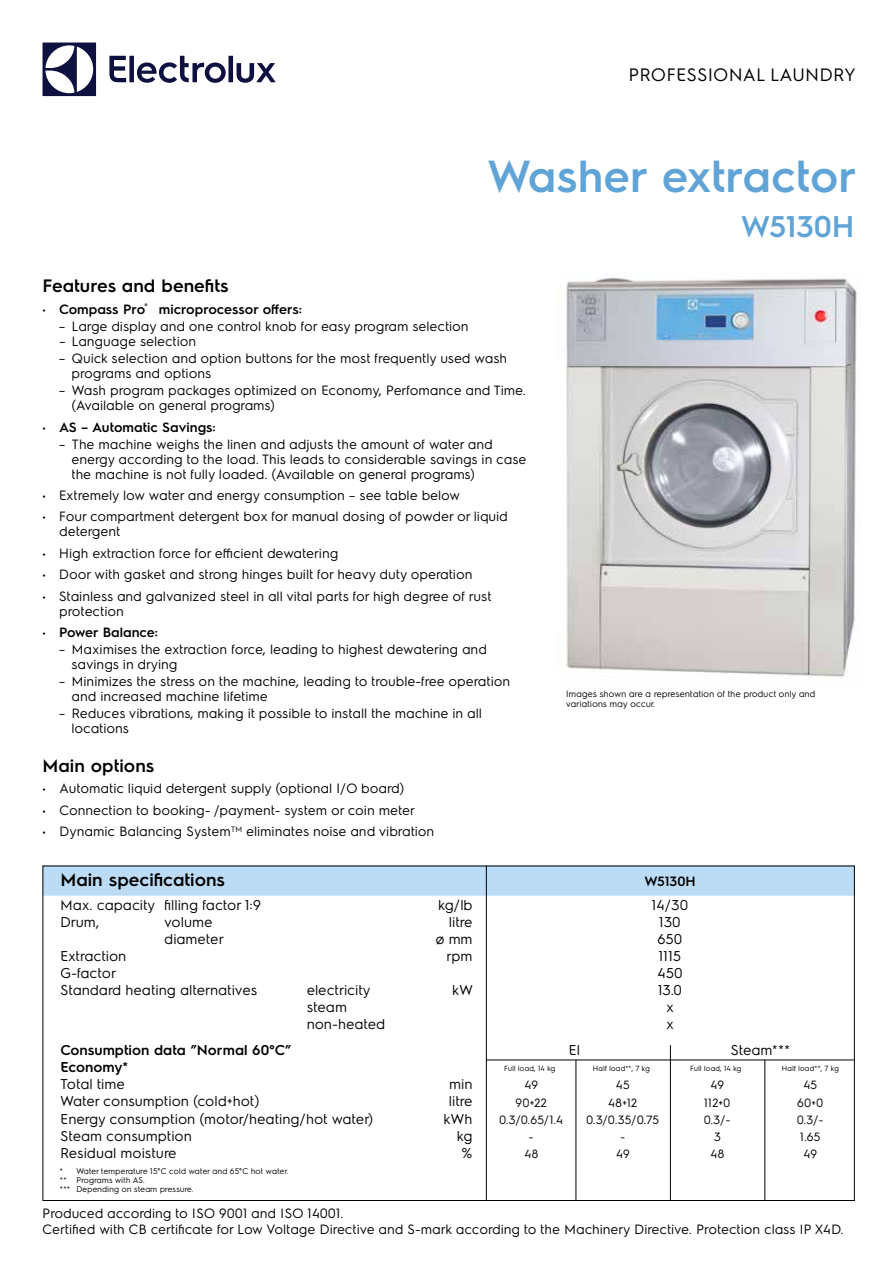
<style>
.page{position:relative;width:893px;height:1263px;background:#fff}
.page>*{position:absolute;margin:0;border:0;box-sizing:border-box;transform-origin:0 0}
.t1{font:600 45px "Electrolux Sans";color:#60a4d7}
.t2{font:600 30px "Electrolux Sans";color:#60a4d7}
.t3{font:600 18px "Electrolux Sans";color:#000}
.t4{font:18px "Electrolux Sans";color:#000}
.t5{font:14.25px/17.1px "Electrolux Sans";color:#000}
.t6{font:600 14.25px/17.1px "Electrolux Sans";color:#000}
.t7{font:13.5px/15px "Electrolux Sans";color:#000}
.t8{font:600 13.5px "Electrolux Sans";color:#000}
.t9{font:12px "Electrolux Sans";letter-spacing:-.01em;color:#000}
.t10{font:9px/10.8px "Electrolux Sans";color:#000}
.t11{font:8.25px/8.9px "Electrolux Sans";color:#000}
.t12{font:7.5px "Electrolux Sans";color:#000}
.s1{font-weight:400}
</style>
<div class="page">
<svg style="left:43px;top:43px;width:53px;height:53px"></svg>
<svg style="left:109px;top:56px;width:167px;height:27px"></svg>
<img style="left:566px;top:277px;width:291px;height:400px">
<div style="left:45px;top:868px;width:808px;height:28px;background:#bcdbf4"></div>
<hr style="left:486px;top:866px;width:1px;height:335px;background:#000">
<hr style="left:486px;top:1059px;width:368px;height:1px;background:#000">
<hr style="left:576px;top:1060px;width:1px;height:141px;background:#000">
<hr style="left:670px;top:1045px;width:1px;height:156px;background:#000">
<hr style="left:764px;top:1060px;width:1px;height:141px;background:#000">
<h3 class="t4" style="left:629px;top:63px;width:229px">PROFESSIONAL LAUNDRY</h3>
<h1 class="t1" style="left:487px;top:144px;width:371px">Washer extractor</h1>
<h2 class="t2" style="left:741px;top:205px;width:115px">W5130H</h2>
<h3 class="t3" style="left:43px;top:273px;width:188px">Features and benefits</h3>
<p class="t8" style="left:43px;top:300px;width:261px"><span class="s1">•</span> Compass Pro<sup>®</sup> microprocessor offers:</p>
<p class="t7" style="left:59px;top:318px;width:411px">– Large display and one control knob for easy program selection</p>
<p class="t7" style="left:60px;top:333px;width:138px">– Language selection</p>
<p class="t7" style="left:72px;top:350px;width:437px;text-indent:-13px">– Quick selection and option buttons for the most frequently used wash programs and options</p>
<p class="t7" style="left:72px;top:382px;width:456px;text-indent:-13px">– Wash program packages optimized on Economy, Perfomance and Time. (Available on general programs)</p>
<p class="t8" style="left:43px;top:417px;width:175px"><span class="s1">•</span> AS – Automatic Savings:</p>
<p class="t7" style="left:72px;top:436px;width:456px;text-indent:-13px">– The machine weighs the linen and adjusts the amount of water and energy according to the load. This leads to considerable savings in case the machine is not fully loaded. (Available on general programs)</p>
<p class="t7" style="left:43px;top:487px;width:419px">• Extremely low water and energy consumption – see table below</p>
<p class="t7" style="left:60px;top:508px;width:450px;text-indent:-17px">• Four compartment detergent box for manual dosing of powder or liquid detergent</p>
<p class="t7" style="left:43px;top:545px;width:298px">• High extraction force for efficient dewatering</p>
<p class="t7" style="left:43px;top:566px;width:432px">• Door with gasket and strong hinges built for heavy duty operation</p>
<p class="t7" style="left:60px;top:587px;width:434px;text-indent:-17px">• Stainless and galvanized steel in all vital parts for high degree of rust protection</p>
<p class="t8" style="left:43px;top:623px;width:117px"><span class="s1">•</span> Power Balance:</p>
<p class="t7" style="left:72px;top:641px;width:417px;text-indent:-13px">– Maximises the extraction force, leading to highest dewatering and savings in drying</p>
<p class="t7" style="left:72px;top:673px;width:440px;text-indent:-13px">– Minimizes the stress on the machine, leading to trouble-free operation and increased machine lifetime</p>
<p class="t7" style="left:72px;top:705px;width:412px;text-indent:-13px">– Reduces vibrations, making it possible to install the machine in all locations</p>
<h3 class="t3" style="left:43px;top:753px;width:113px">Main options</h3>
<p class="t7" style="left:43px;top:780px;width:364px">• Automatic liquid detergent supply (optional I/O board)</p>
<p class="t7" style="left:43px;top:802px;width:374px">• Connection to booking- /payment- system or coin meter</p>
<p class="t7" style="left:43px;top:823px;width:394px">• Dynamic Balancing System<sup>TM</sup> eliminates noise and vibration</p>
<h3 class="t3" style="left:60px;top:867px;width:166px">Main specifications</h3>
<p class="t5" style="left:60px;top:895px;width:203px">Max. capacity filling factor 1:9</p>
<p class="t5" style="left:438px;top:895px;width:36px">kg/lb</p>
<p class="t5" style="left:60px;top:912px;width:41px">Drum,</p>
<p class="t5" style="left:165px;top:912px;width:50px">volume</p>
<p class="t5" style="left:449px;top:912px;width:25px">litre</p>
<p class="t5" style="left:165px;top:929px;width:61px">diameter</p>
<p class="t5" style="left:436px;top:929px;width:39px">ø mm</p>
<p class="t5" style="left:60px;top:946px;width:68px">Extraction</p>
<p class="t5" style="left:447px;top:946px;width:27px">rpm</p>
<p class="t5" style="left:60px;top:964px;width:199px">G-factor<br>Standard heating alternatives</p>
<p class="t5" style="left:307px;top:981px;width:65px">electricity</p>
<p class="t5" style="left:453px;top:981px;width:22px">kW</p>
<p class="t5" style="left:307px;top:998px;width:80px">steam non-heated</p>
<p class="t10" style="left:566px;top:687px;width:251px">Images shown are a representation of the product only and variations may occur.</p>
<p class="t8" style="left:644px;top:872px;width:53px">W5130H</p>
<p class="t5" style="left:652px;top:895px;width:38px;text-align:center">14/30<br>130<br>650<br>1115<br>450<br>13.0<br>x<br>x</p>
<p class="t6" style="left:60px;top:1040px;width:233px">Consumption data ”Normal 60°C”<br>Economy*</p>
<p class="t5" style="left:60px;top:1075px;width:66px">Total time</p>
<p class="t5" style="left:450px;top:1075px;width:25px">min</p>
<p class="t5" style="left:60px;top:1092px;width:201px">Water consumption (cold+hot)</p>
<p class="t5" style="left:449px;top:1092px;width:25px">litre</p>
<p class="t5" style="left:60px;top:1109px;width:315px">Energy consumption (motor/heating/hot water)</p>
<p class="t5" style="left:444px;top:1109px;width:30px">kWh</p>
<p class="t5" style="left:60px;top:1126px;width:133px">Steam consumption</p>
<p class="t5" style="left:457px;top:1126px;width:17px">kg</p>
<p class="t5" style="left:60px;top:1143px;width:118px">Residual moisture</p>
<p class="t5" style="left:462px;top:1143px;width:12px">%</p>
<p class="t11" style="left:60px;top:1166px;width:230px">* Water temperature 15°C cold water and 65°C hot water. ** Programs with AS.<br>*** Depending on steam pressure.</p>
<p class="t5" style="left:569px;top:1040px;width:13px">El</p>
<p class="t5" style="left:731px;top:1040px;width:61px">Steam***</p>
<p class="t12" style="left:504px;top:1063px;width:53px">Full load, 14 kg</p>
<p class="t12" style="left:593px;top:1063px;width:59px">Half load**, 7 kg</p>
<p class="t12" style="left:690px;top:1063px;width:53px">Full load, 14 kg</p>
<p class="t12" style="left:782px;top:1063px;width:59px">Half load**, 7 kg</p>
<p class="t9" style="left:525px;top:1077px;width:16px">49</p>
<p class="t9" style="left:616px;top:1077px;width:16px">45</p>
<p class="t9" style="left:711px;top:1077px;width:16px">49</p>
<p class="t9" style="left:803px;top:1077px;width:16px">45</p>
<p class="t9" style="left:516px;top:1094px;width:33px">90+22</p>
<p class="t9" style="left:608px;top:1094px;width:31px">48+12</p>
<p class="t9" style="left:704px;top:1094px;width:28px">112+0</p>
<p class="t9" style="left:797px;top:1094px;width:28px">60+0</p>
<p class="t9" style="left:499px;top:1111px;width:66px">0.3/0.65/1.4</p>
<p class="t9" style="left:587px;top:1111px;width:74px">0.3/0.35/0.75</p>
<p class="t9" style="left:704px;top:1111px;width:28px">0.3/-</p>
<p class="t9" style="left:797px;top:1111px;width:28px">0.3/-</p>
<p class="t9" style="left:529px;top:1128px;width:7px">-</p>
<p class="t9" style="left:620px;top:1128px;width:7px">-</p>
<p class="t9" style="left:714px;top:1128px;width:9px">3</p>
<p class="t9" style="left:800px;top:1128px;width:22px">1.65</p>
<p class="t9" style="left:524px;top:1145px;width:16px">48</p>
<p class="t9" style="left:616px;top:1145px;width:16px">49</p>
<p class="t9" style="left:710px;top:1145px;width:16px">48</p>
<p class="t9" style="left:804px;top:1145px;width:16px">49</p>
<p class="t7" style="left:42px;top:1204px;width:803px;line-height:16.2px">Produced according to ISO 9001 and ISO 14001.<br>Certified with CB certificate for Low Voltage Directive and S-mark according to the Machinery Directive. Protection class IP X4D.</p>
</div>
